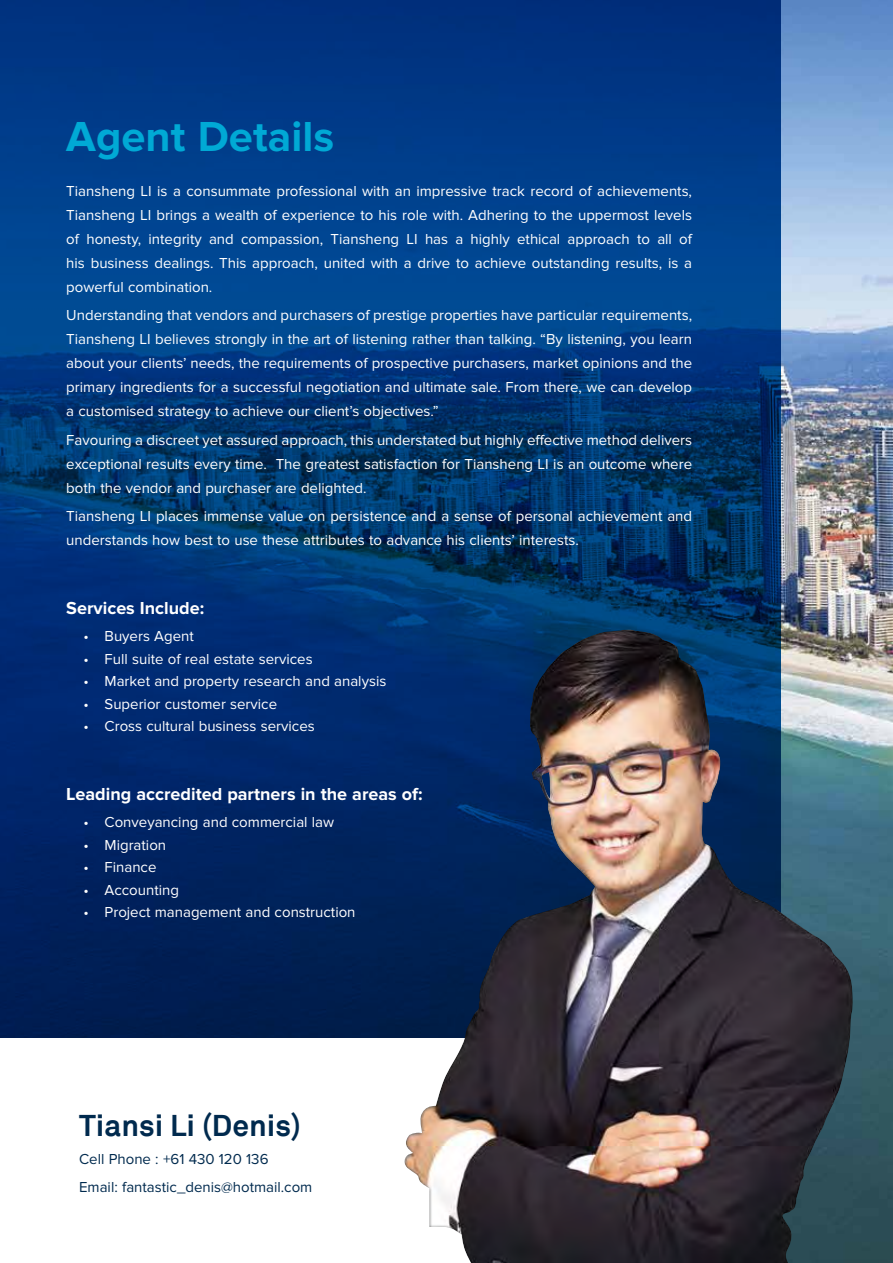
<style>
.page{position:relative;width:893px;height:1263px;background:#fff}
.page>*{position:absolute;margin:0;border:0;box-sizing:border-box;transform-origin:0 0}
.t1{font:700 43.5px "Proxima Nova";color:#00a9d5}
.t2{font:700 30px "Akkurat";color:#002a4e}
.t3{font:700 18px "Proxima Nova";color:#fff}
.t4{font:15px/24px "Proxima Nova";color:#fff;text-align:justify}
.t5{font:15px/28.2px "Proxima Nova";color:#002a4e}
</style>
<div class="page">
<img style="left:0;top:0;width:893px;height:1263px">
<div style="left:0;top:1038px;width:730px;height:225px;background:#fff"></div>
<div style="left:404px;top:628px;width:451px;height:635px;background:#000;opacity:.75"></div>
<h1 class="t1" style="left:66px;top:111px;width:269px">Agent Details</h1>
<p class="t4" style="left:66px;top:179px;width:627px">Tiansheng LI is a consummate professional with an impressive track record of achievements, Tiansheng LI brings a wealth of experience to his role with. Adhering to the uppermost levels of honesty, integrity and compassion, Tiansheng LI has a highly ethical approach to all of his business dealings. This approach, united with a drive to achieve outstanding results, is a powerful combination.</p>
<p class="t4" style="left:66px;top:304px;width:627px">Understanding that vendors and purchasers of prestige properties have particular requirements, Tiansheng LI believes strongly in the art of listening rather than talking. “By listening, you learn about your clients’ needs, the requirements of prospective purchasers, market opinions and the primary ingredients for a successful negotiation and ultimate sale. From there, we can develop a customised strategy to achieve our client’s objectives.”</p>
<p class="t4" style="left:66px;top:428px;width:627px">Favouring a discreet yet assured approach, this understated but highly effective method delivers exceptional results every time. The greatest satisfaction for Tiansheng LI is an outcome where both the vendor and purchaser are delighted.</p>
<p class="t4" style="left:66px;top:504px;width:627px">Tiansheng LI places immense value on persistence and a sense of personal achievement and understands how best to use these attributes to advance his clients’ interests.</p>
<p class="t3" style="left:66px;top:598px;width:139px">Services Include:</p>
<p class="t4" style="left:83px;top:624px;width:112px">• Buyers Agent</p>
<p class="t4" style="left:83px;top:647px;width:231px">• Full suite of real estate services</p>
<p class="t4" style="left:83px;top:669px;width:305px">• Market and property research and analysis</p>
<p class="t4" style="left:83px;top:692px;width:195px">• Superior customer service</p>
<p class="t4" style="left:83px;top:714px;width:233px">• Cross cultural business services</p>
<p class="t3" style="left:66px;top:784px;width:358px">Leading accredited partners in the areas of:</p>
<p class="t4" style="left:83px;top:810px;width:252px">• Conveyancing and commercial law</p>
<p class="t4" style="left:83px;top:833px;width:84px">• Migration</p>
<p class="t4" style="left:83px;top:855px;width:75px">• Finance</p>
<p class="t4" style="left:83px;top:878px;width:97px">• Accounting</p>
<p class="t4" style="left:83px;top:900px;width:274px">• Project management and construction</p>
<h2 class="t2" style="left:79px;top:1106px;width:223px">Tiansi Li (Denis)</h2>
<p class="t5" style="left:79px;top:1145px;width:235px">Cell Phone : +61 430 120 136<br>Email: fantastic_denis@hotmail.com</p>
</div>
